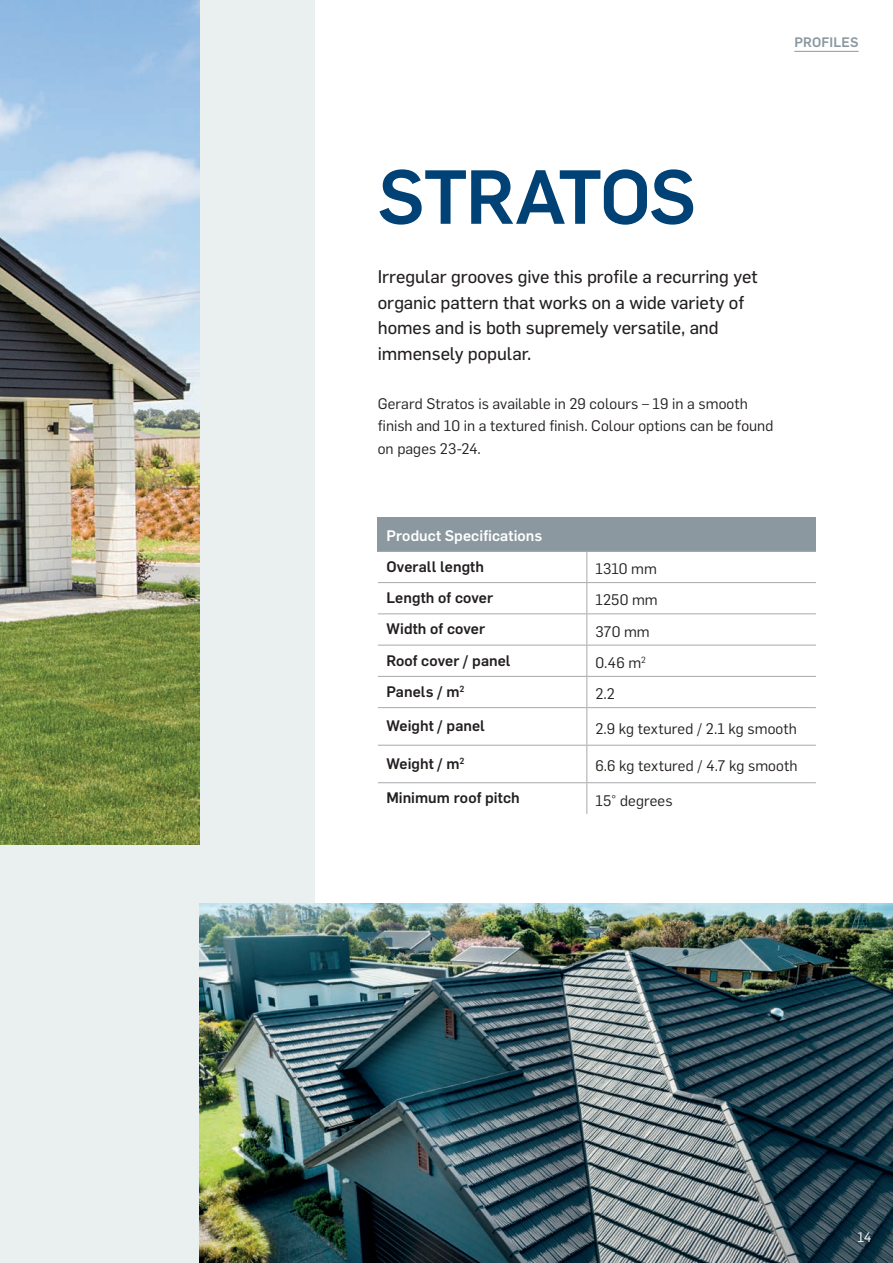
<style>
.page{position:relative;width:893px;height:1263px;background:#fff}
.page>*{position:absolute;margin:0;border:0;box-sizing:border-box;transform-origin:0 0}
.t1{font:500 75px "Flama";letter-spacing:-.025em;color:#004275}
.t2{font:18px/25.5px "Flama Basic";letter-spacing:-.005em;color:#231f20}
.t3{font:15px/22.5px "Flama";letter-spacing:.005em;color:#231f20}
.t4{font:500 15px "Flama";letter-spacing:.005em;color:#231f20}
.t5{font:500 15px "Flama";letter-spacing:.01em;color:#fff}
.t6{font:500 13.5px "Flama";letter-spacing:.015em;color:#8b98a0}
.t7{font:13.5px "Flama";color:#fff}
</style>
<div class="page">
<div style="left:0;top:0;width:315px;height:1263px;background:#eaf0ef"></div>
<img style="left:200px;top:904px;width:693px;height:359px">
<div style="left:378px;top:517px;width:438px;height:34px;background:#8b98a0"></div>
<hr style="left:378px;top:551px;width:209px;height:1px;background:#a8a9ad">
<hr style="left:587px;top:551px;width:229px;height:1px;background:#a8a9ad">
<hr style="left:586px;top:552px;width:1px;height:30px;background:#a8a9ad">
<hr style="left:378px;top:582px;width:209px;height:1px;background:#a8a9ad">
<hr style="left:587px;top:582px;width:229px;height:1px;background:#a8a9ad">
<hr style="left:586px;top:583px;width:1px;height:30px;background:#a8a9ad">
<hr style="left:378px;top:613px;width:209px;height:1px;background:#a8a9ad">
<hr style="left:587px;top:613px;width:229px;height:1px;background:#a8a9ad">
<hr style="left:586px;top:614px;width:1px;height:31px;background:#a8a9ad">
<hr style="left:378px;top:645px;width:209px;height:1px;background:#a8a9ad">
<hr style="left:587px;top:645px;width:229px;height:1px;background:#a8a9ad">
<hr style="left:586px;top:645px;width:1px;height:31px;background:#a8a9ad">
<hr style="left:378px;top:676px;width:209px;height:1px;background:#a8a9ad">
<hr style="left:587px;top:676px;width:229px;height:1px;background:#a8a9ad">
<hr style="left:586px;top:677px;width:1px;height:30px;background:#a8a9ad">
<hr style="left:378px;top:707px;width:209px;height:1px;background:#a8a9ad">
<hr style="left:587px;top:707px;width:229px;height:1px;background:#a8a9ad">
<hr style="left:586px;top:708px;width:1px;height:37px;background:#a8a9ad">
<hr style="left:378px;top:745px;width:209px;height:1px;background:#a8a9ad">
<hr style="left:587px;top:745px;width:229px;height:1px;background:#a8a9ad">
<hr style="left:586px;top:745px;width:1px;height:37px;background:#a8a9ad">
<hr style="left:378px;top:782px;width:209px;height:1px;background:#a8a9ad">
<hr style="left:587px;top:782px;width:229px;height:1px;background:#a8a9ad">
<hr style="left:586px;top:783px;width:1px;height:31px;background:#a8a9ad">
<img style="left:0;top:0;width:200px;height:844px">
<hr style="left:794px;top:51px;width:65px;height:1px;background:#8b98a0">
<p class="t6" style="left:794px;top:32px;width:66px">PROFILES</p>
<h1 class="t1" style="left:378px;top:143px;width:320px">STRATOS</h1>
<p class="t2" style="left:378px;top:263px;width:381px">Irregular grooves give this profile a recurring yet organic pattern that works on a wide variety of homes and is both supremely versatile, and immensely popular.</p>
<p class="t3" style="left:378px;top:391px;width:397px">Gerard Stratos is available in 29 colours – 19 in a smooth finish and 10 in a textured finish. Colour options can be found on pages 23-24.</p>
<p class="t5" style="left:386px;top:525px;width:157px">Product Specifications</p>
<p class="t4" style="left:386px;top:556px;width:99px">Overall length</p>
<p class="t3" style="left:595px;top:557px;width:63px">1310 mm</p>
<p class="t4" style="left:386px;top:587px;width:108px">Length of cover</p>
<p class="t3" style="left:595px;top:588px;width:64px">1250 mm</p>
<p class="t4" style="left:386px;top:618px;width:100px">Width of cover</p>
<p class="t3" style="left:595px;top:619px;width:56px">370 mm</p>
<p class="t4" style="left:386px;top:650px;width:126px">Roof cover / panel</p>
<p class="t3" style="left:595px;top:650px;width:52px">0.46 m<sup>2</sup></p>
<p class="t4" style="left:386px;top:681px;width:80px">Panels / m<sup>2</sup></p>
<p class="t3" style="left:595px;top:682px;width:21px">2.2</p>
<p class="t4" style="left:386px;top:715px;width:100px">Weight / panel</p>
<p class="t3" style="left:595px;top:716px;width:203px">2.9 kg textured / 2.1 kg smooth</p>
<p class="t4" style="left:386px;top:753px;width:80px">Weight / m<sup>2</sup></p>
<p class="t3" style="left:595px;top:753px;width:204px">6.6 kg textured / 4.7 kg smooth</p>
<p class="t4" style="left:386px;top:787px;width:135px">Minimum roof pitch</p>
<p class="t3" style="left:595px;top:788px;width:79px">15° degrees</p>
<p class="t7" style="left:857px;top:1227px;width:16px">14</p>
</div>
